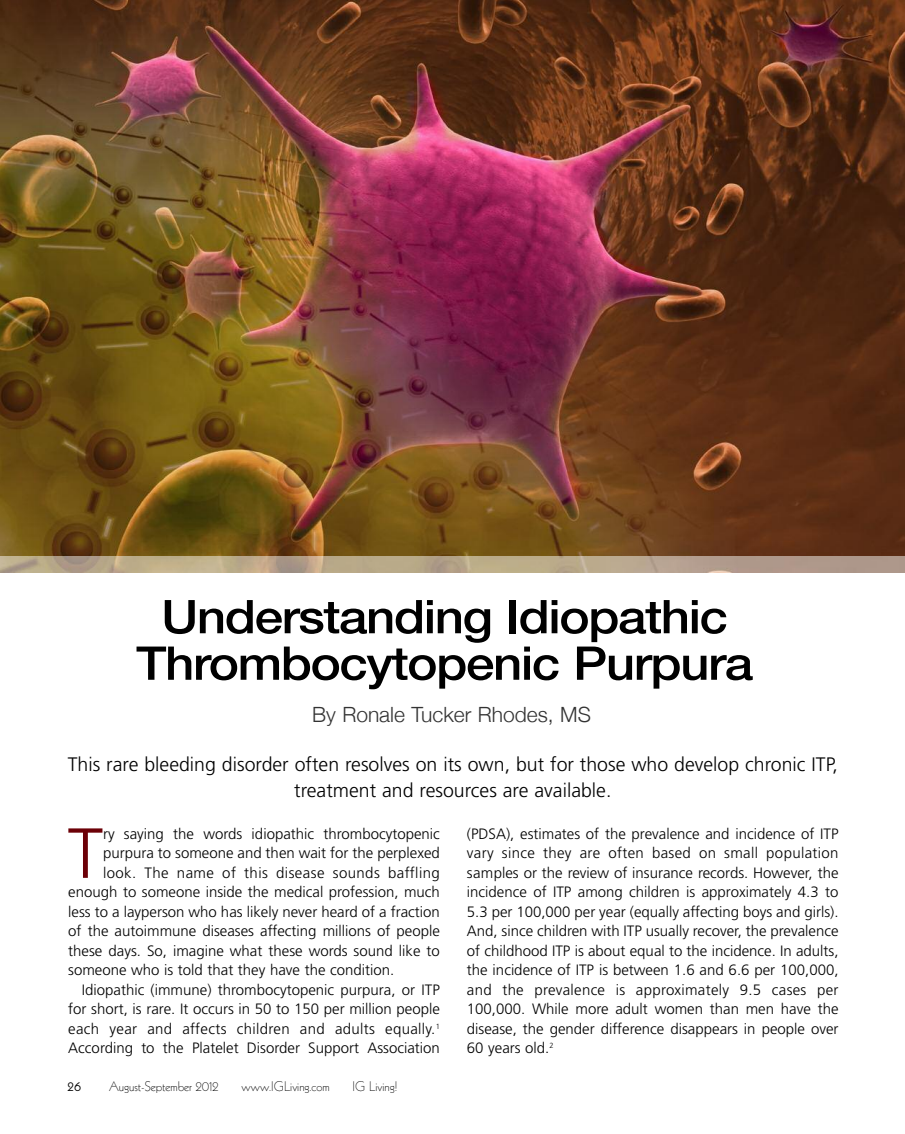
<style>
.page{position:relative;width:905px;height:1134px;background:#fff}
.page>*{position:absolute;margin:0;border:0;box-sizing:border-box;transform-origin:0 0}
.t1{font:300 70.8px "Frutiger";color:#6c0007}
.t2{font:500 46.5px/46.5px "Helvetica Neue";letter-spacing:-.03em;color:#000;text-align:center;scale:1.1 1}
.t3{font:300 21px "Helvetica Neue";color:#333}
.t4{font:300 19.5px/25.5px "Frutiger";color:#000;text-align:center}
.t5{font:300 15px/19.5px "Frutiger";color:#000;text-align:justify}
.t6{font:300 15px "Frutiger";letter-spacing:.02em;color:#000}
.t7{font:300 15px "Frutiger";letter-spacing:.03em;color:#000}
.t8{font:300 13.5px "Kabel";color:#000}
.t9{font:13.5px "Kabel";color:#000}
</style>
<div class="page">
<img style="left:0;top:0;width:904px;height:556px">
<svg style="left:0;top:572px;width:904px;height:1px"></svg>
<img style="left:0;top:556px;width:904px;height:16px">
<h2 class="t2" style="left:136px;top:598px;width:562px">Understanding Idiopathic<br>Thrombocytopenic Purpura</h2>
<h3 class="t3" style="left:312px;top:701px;width:280px">By Ronale Tucker Rhodes, MS</h3>
<h3 class="t4" style="left:68px;top:753px;width:771px">This rare bleeding disorder often resolves on its own, but for those who develop chronic ITP, treatment and resources are available.</h3>
<h1 class="t1" style="left:68px;top:825px;width:37px">T</h1>
<p class="t5" style="left:103px;top:825px;width:338px">ry saying the words idiopathic thrombocytopenic</p>
<p class="t5" style="left:103px;top:845px;width:338px">purpura to someone and then wait for the perplexed</p>
<p class="t7" style="left:103px;top:867px;width:338px">look. The name of this disease sounds baffling</p>
<p class="t5" style="left:68px;top:884px;width:373px">enough to someone inside the medical profession, much</p>
<p class="t5" style="left:68px;top:903px;width:373px">less to a layperson who has likely never heard of a fraction</p>
<p class="t5" style="left:68px;top:923px;width:373px">of the autoimmune diseases affecting millions of people</p>
<p class="t5" style="left:68px;top:942px;width:373px">these days. So, imagine what these words sound like to</p>
<p class="t5" style="left:68px;top:962px;width:327px">someone who is told that they have the condition.</p>
<p class="t5" style="left:82px;top:981px;width:359px">Idiopathic (immune) thrombocytopenic purpura, or ITP</p>
<p class="t5" style="left:68px;top:1001px;width:373px">for short, is rare. It occurs in 50 to 150 per million people</p>
<p class="t6" style="left:68px;top:1023px;width:373px">each year and affects children and adults equally.<sup>1</sup></p>
<p class="t5" style="left:68px;top:1040px;width:373px">According to the Platelet Disorder Support Association</p>
<p class="t9" style="left:68px;top:1081px;width:15px">26</p>
<p class="t8" style="left:109px;top:1081px;width:111px">August-September 2012</p>
<p class="t8" style="left:241px;top:1081px;width:89px">www.IGLiving.com</p>
<p class="t8" style="left:352px;top:1081px;width:46px">IG Living!</p>
<p class="t5" style="left:467px;top:825px;width:373px">(PDSA), estimates of the prevalence and incidence of ITP vary since they are often based on small population samples or the review of insurance records. However, the incidence of ITP among children is approximately 4.3 to 5.3 per 100,000 per year (equally affecting boys and girls).<br>And, since children with ITP usually recover, the prevalence of childhood ITP is about equal to the incidence. In adults, the incidence of ITP is between 1.6 and 6.6 per 100,000, and the prevalence is approximately 9.5 cases per 100,000. While more adult women than men have the disease, the gender difference disappears in people over 60 years old.<sup>2</sup></p>
</div>
